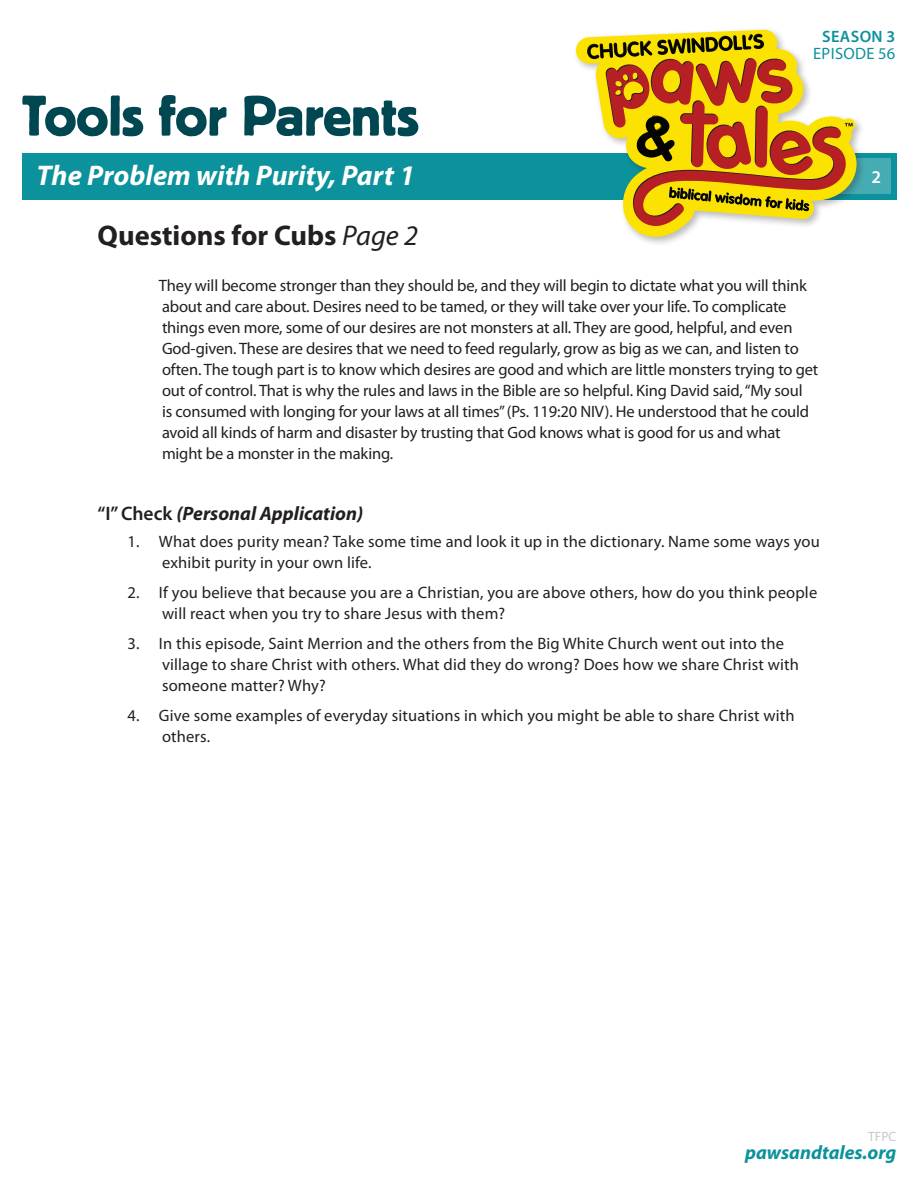
<style>
.page{position:relative;width:918px;height:1188px;background:#fff}
.page>*{position:absolute;margin:0;border:0;box-sizing:border-box;transform-origin:0 0}
.t1{font:59.7px "Block T";color:#004752}
.Episode_Name{font:italic 700 28.5px "Myriad Pro";color:#fff}
.t2{font:700 28.5px "Myriad Pro";color:#231f20}
.heading{font:italic 700 19.5px "Myriad Pro";color:#231f20}
.t3{font:italic 700 19.5px "Myriad Pro";color:#0c929c}
.t4{font:600 18px "Myriad Pro";color:#fff}
.Heart_Check__I_check{font:16.5px/21px "Myriad Pro";letter-spacing:-.01em;color:#231f20}
.Heart_Check__I_check-2{font:16.5px/21px "Myriad Pro";letter-spacing:.01em;color:#231f20}
.t5{font:16.5px "Myriad Pro";letter-spacing:.02em;color:#0c929c}
.t6{font:600 16.5px "Myriad Pro";letter-spacing:.02em;color:#0c929c}
.t7{font:13.5px "Myriad Pro";color:#c7c8ca}
.s1{font-weight:400;font-style:italic}
.s2{font-weight:600;font-style:normal}
</style>
<div class="page">
<div style="left:22px;top:153px;width:874px;height:46px;background:#0c929c"></div>
<div style="left:806px;top:158px;width:85px;height:36px;background:#46acb4"></div>
<div style="left:573px;top:27px;width:293px;height:219px;background:#231f20;opacity:.3"></div>
<svg style="left:576px;top:29px;width:281px;height:208px"></svg>
<svg style="left:587px;top:34px;width:266px;height:192px"></svg>
<h1 class="t1" style="left:22px;top:83px;width:399px">Tools for Parents</h1>
<p class="t6" style="left:822px;top:26px;width:74px">SEASON 3</p>
<p class="t5" style="left:813px;top:43px;width:84px">EPISODE 56</p>
<p class="Episode_Name" style="left:37px;top:157px;width:380px">The Problem with Purity, Part 1</p>
<p class="t4" style="left:872px;top:166px;width:11px">2</p>
<p class="t2" style="left:98px;top:217px;width:322px">Questions for Cubs <span class="s1">Page 2</span></p>
<p class="Heart_Check__I_check" style="left:159px;top:275px;width:661px">They will become stronger than they should be, and they will begin to dictate what you will think about and care about. Desires need to be tamed, or they will take over your life. To complicate things even more, some of our desires are not monsters at all. They are good, helpful, and even God-given. These are desires that we need to feed regularly, grow as big as we can, and listen to often. The tough part is to know which desires are good and which are little monsters trying to get out of control. That is why the rules and laws in the Bible are so helpful. King David said, “My soul<br>is consumed with longing for your laws at all times” (Ps. 119:20 NIV). He understood that he could avoid all kinds of harm and disaster by trusting that God knows what is good for us and what might be a monster in the making.</p>
<p class="heading" style="left:98px;top:500px;width:267px"><span class="s2">“I” Check</span> (Personal Application)</p>
<p class="Heart_Check__I_check-2" style="left:162px;top:530px;width:659px;text-indent:-34px">1. What does purity mean? Take some time and look it up in the dictionary. Name some ways you exhibit purity in your own life.</p>
<p class="Heart_Check__I_check-2" style="left:162px;top:581px;width:657px;text-indent:-34px">2. If you believe that because you are a Christian, you are above others, how do you think people will react when you try to share Jesus with them?</p>
<p class="Heart_Check__I_check-2" style="left:162px;top:632px;width:639px;text-indent:-34px">3. In this episode, Saint Merrion and the others from the Big White Church went out into the village to share Christ with others. What did they do wrong? Does how we share Christ with someone matter? Why?</p>
<p class="Heart_Check__I_check-2" style="left:162px;top:704px;width:634px;text-indent:-34px">4. Give some examples of everyday situations in which you might be able to share Christ with others.</p>
<p class="t7" style="left:868px;top:1129px;width:30px">TFPC</p>
<p class="t3" style="left:745px;top:1140px;width:153px">pawsandtales.org</p>
</div>
